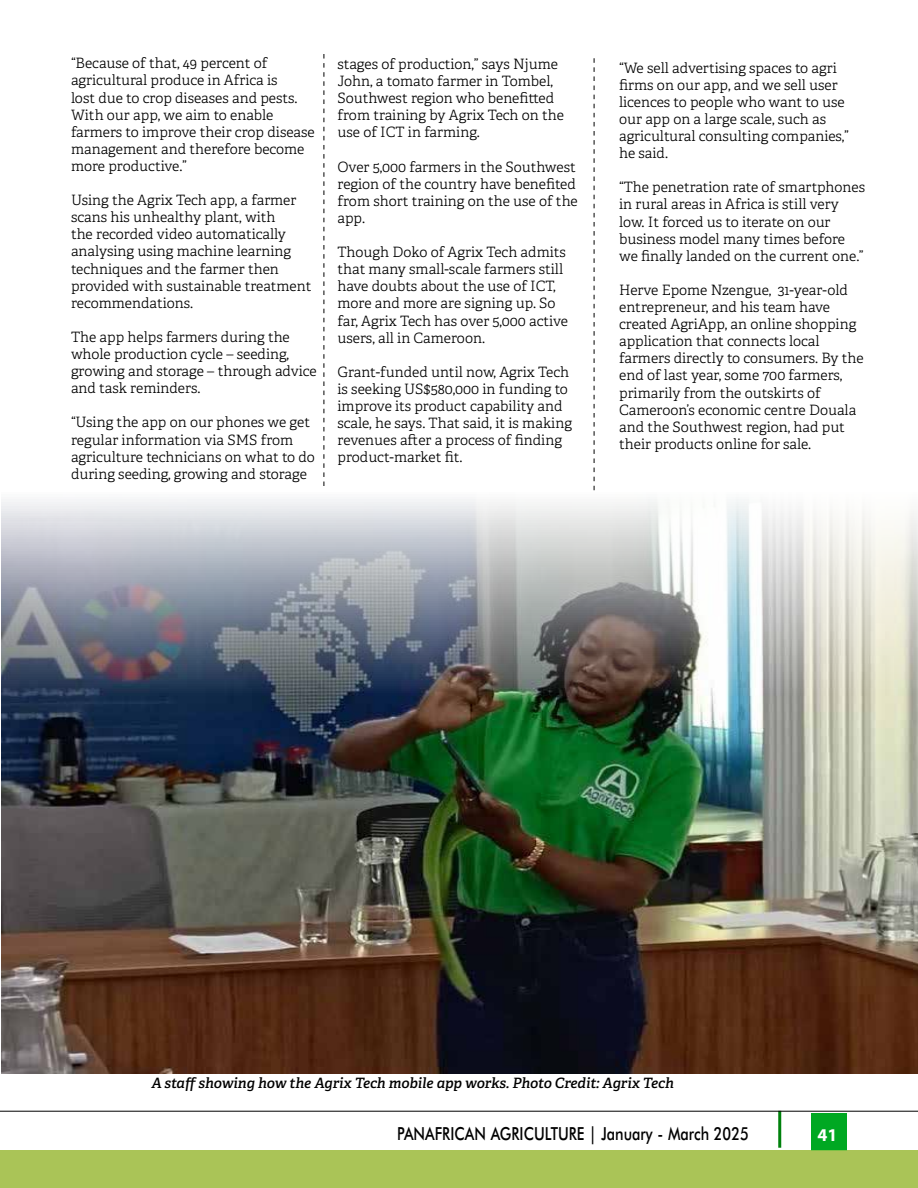
<style>
.page{position:relative;width:918px;height:1188px;background:#fff}
.page>*{position:absolute;margin:0;border:0;box-sizing:border-box;transform-origin:0 0}
.t1{font:500 18px "Futura BT";color:#000;scale:.8 1}
.t2{font:700 18px "Myriad";color:#fff}
.t3{font:300 14.25px/17.1px "Adelle";color:#000}
.t4{font:italic 600 14.25px "Adelle";color:#000}
</style>
<div class="page">
<div style="left:0;top:1150px;width:918px;height:38px;background:#aac457"></div>
<div style="left:812px;top:1113px;width:35px;height:38px;background:#7bc145"></div>
<hr style="left:778px;top:1111px;width:3px;height:37px;background:#00810c">
<hr style="left:0;top:1111px;width:918px;height:1px;background:#000">
<div style="left:812px;top:1113px;width:35px;height:37px;background:#00a822"></div>
<img style="left:2px;top:470px;width:916px;height:604px">
<svg style="left:324px;top:54px;width:1px;height:432px"></svg>
<svg style="left:594px;top:58px;width:1px;height:432px"></svg>
<p class="t3" style="left:71px;top:55px;width:245px">“Because of that, 49 percent of agricultural produce in Africa is<br>lost due to crop diseases and pests.<br>With our app, we aim to enable farmers to improve their crop disease management and therefore become more productive.”</p>
<p class="t3" style="left:71px;top:192px;width:242px">Using the Agrix Tech app, a farmer scans his unhealthy plant, with<br>the recorded video automatically analysing using machine learning techniques and the farmer then provided with sustainable treatment recommendations.</p>
<p class="t3" style="left:71px;top:329px;width:247px">The app helps farmers during the whole production cycle – seeding, growing and storage – through advice and task reminders.</p>
<p class="t3" style="left:71px;top:414px;width:245px">“Using the app on our phones we get regular information via SMS from agriculture technicians on what to do during seeding, growing and storage</p>
<p class="t3" style="left:337px;top:56px;width:228px">stages of production,” says Njume<br>John, a tomato farmer in Tombel,<br>Southwest region who benefitted from training by Agrix Tech on the use of ICT in farming.</p>
<p class="t3" style="left:337px;top:158px;width:242px">Over 5,000 farmers in the Southwest region of the country have benefited from short training on the use of the app.</p>
<p class="t3" style="left:337px;top:244px;width:232px">Though Doko of Agrix Tech admits that many small-scale farmers still have doubts about the use of ICT, more and more are signing up. So far, Agrix Tech has over 5,000 active users, all in Cameroon.</p>
<p class="t3" style="left:337px;top:363px;width:236px">Grant-funded until now, Agrix Tech is seeking US$580,000 in funding to improve its product capability and scale, he says. That said, it is making revenues after a process of finding product-market fit.</p>
<p class="t3" style="left:619px;top:59px;width:231px">“We sell advertising spaces to agri firms on our app, and we sell user licences to people who want to use our app on a large scale, such as agricultural consulting companies,” he said.</p>
<p class="t3" style="left:619px;top:179px;width:247px">“The penetration rate of smartphones in rural areas in Africa is still very low. It forced us to iterate on our business model many times before we finally landed on the current one.”</p>
<p class="t3" style="left:619px;top:282px;width:246px">Herve Epome Nzengue, 31-year-old entrepreneur, and his team have created AgriApp, an online shopping application that connects local farmers directly to consumers. By the end of last year, some 700 farmers, primarily from the outskirts of Cameroon’s economic centre Douala and the Southwest region, had put their products online for sale.</p>
<p class="t4" style="left:151px;top:1074px;width:524px">A staff showing how the Agrix Tech mobile app works. Photo Credit: Agrix Tech</p>
<p class="t1" style="left:397px;top:1123px;width:441px">panafrican agriculture | January - March 2025</p>
<p class="t2" style="left:817px;top:1126px;width:21px">41</p>
</div>
